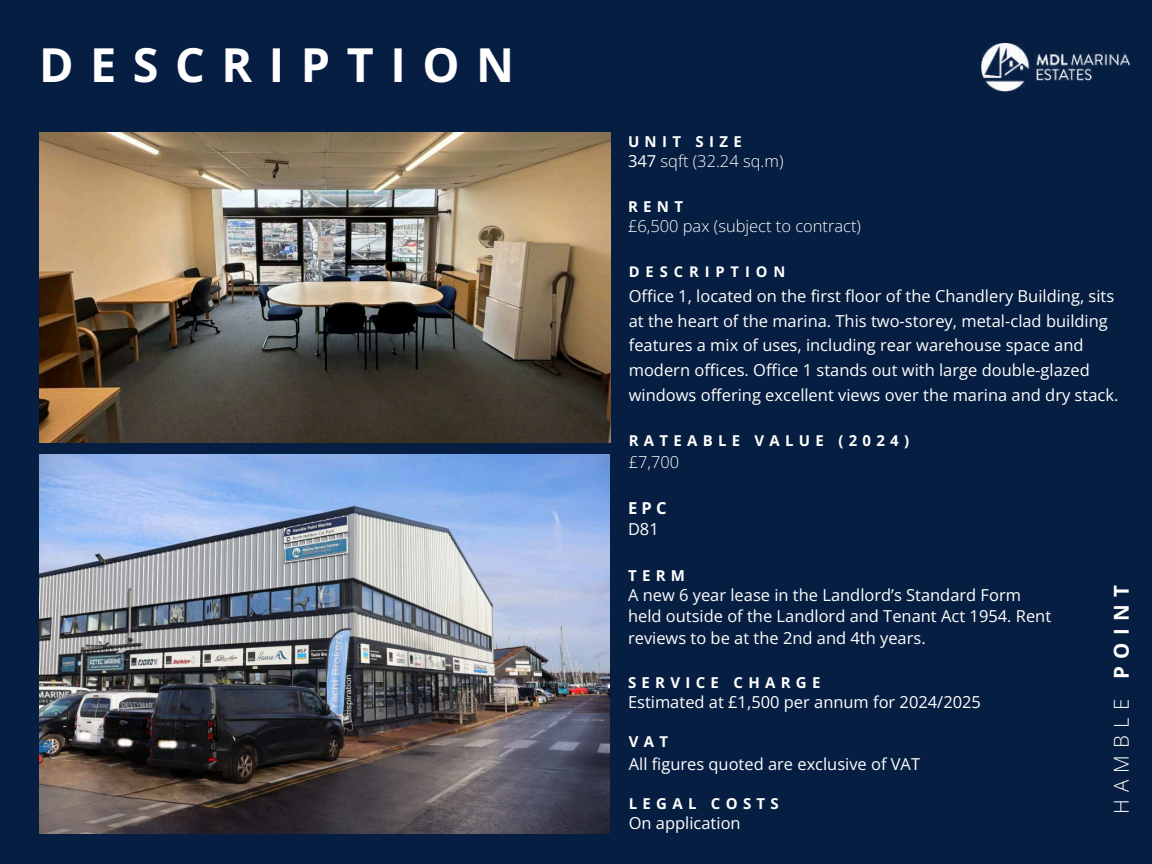
<style>
.page{position:relative;width:1152px;height:864px;background:#061e41}
.page>*{position:absolute;margin:0;border:0;box-sizing:border-box;transform-origin:0 0}
.t1{font:700 46.8px "Open Sans";letter-spacing:.355em;color:#fff}
.t2{font:300 20.55px "Open Sans";letter-spacing:.355em;color:#fff}
.t3{font:16.5px/24.8px "Open Sans";color:#fff}
.t4{font:300 16.5px "Open Sans";color:#fff}
.t5{font:700 16.5px "Open Sans";color:#fff}
.t6{font:700 15px "Open Sans";letter-spacing:.355em;color:#fff}
.t7{font:700 14.7px "Open Sans";letter-spacing:.405em;color:#fff}
.s1{font-weight:400}
.s2{font-weight:700}
</style>
<div class="page">
<img style="left:981px;top:43px;width:149px;height:49px">
<img style="left:39px;top:133px;width:572px;height:309px">
<img style="left:39px;top:454px;width:570px;height:379px">
<svg style="left:158px;top:739px;width:21px;height:11px"></svg>
<svg style="left:116px;top:738px;width:18px;height:10px"></svg>
<svg style="left:77px;top:730px;width:16px;height:10px"></svg>
<h1 class="t1" style="left:39px;top:32px;width:477px">DESCRIPTION</h1>
<p class="t6" style="left:628px;top:131px;width:115px">UNIT SIZE</p>
<p class="t4" style="left:628px;top:150px;width:157px"><span class="s1">347</span> sqft (32.24 sq.m)</p>
<p class="t6" style="left:628px;top:196px;width:57px">RENT</p>
<p class="t4" style="left:628px;top:215px;width:235px">£6,500 pax (subject to contract)</p>
<p class="t7" style="left:629px;top:261px;width:158px">DESCRIPTION</p>
<p class="t3" style="left:629px;top:283px;width:491px">Office 1, located on the first floor of the Chandlery Building, sits at the heart of the marina. This two-storey, metal-clad building features a mix of uses, including rear warehouse space and modern offices. Office 1 stands out with large double-glazed windows offering excellent views over the marina and dry stack.</p>
<p class="t6" style="left:629px;top:429px;width:282px">RATEABLE VALUE (2024)</p>
<p class="t4" style="left:629px;top:451px;width:52px">£7,700</p>
<p class="t5" style="left:628px;top:496px;width:40px">E P C</p>
<p class="t3" style="left:628px;top:516px;width:32px">D81</p>
<p class="t6" style="left:628px;top:565px;width:59px">TERM</p>
<p class="t3" style="left:628px;top:584px;width:425px;line-height:21.5px">A new 6 year lease in the Landlord’s Standard Form held outside of the Landlord and Tenant Act 1954. Rent reviews to be at the 2nd and 4th years.</p>
<p class="t6" style="left:628px;top:672px;width:194px">SERVICE CHARGE</p>
<p class="t3" style="left:628px;top:689px;width:355px">Estimated at £1,500 per annum for 2024/2025</p>
<p class="t6" style="left:629px;top:731px;width:41px">VAT</p>
<p class="t3" style="left:629px;top:751px;width:293px">All figures quoted are exclusive of VAT</p>
<p class="t6" style="left:629px;top:793px;width:152px">LEGAL COSTS</p>
<p class="t3" style="left:629px;top:811px;width:113px">On application</p>
<p class="t2" style="left:1107px;top:814px;width:231px;rotate:-90deg">HAMBLE <span class="s2">POINT</span></p>
</div>
